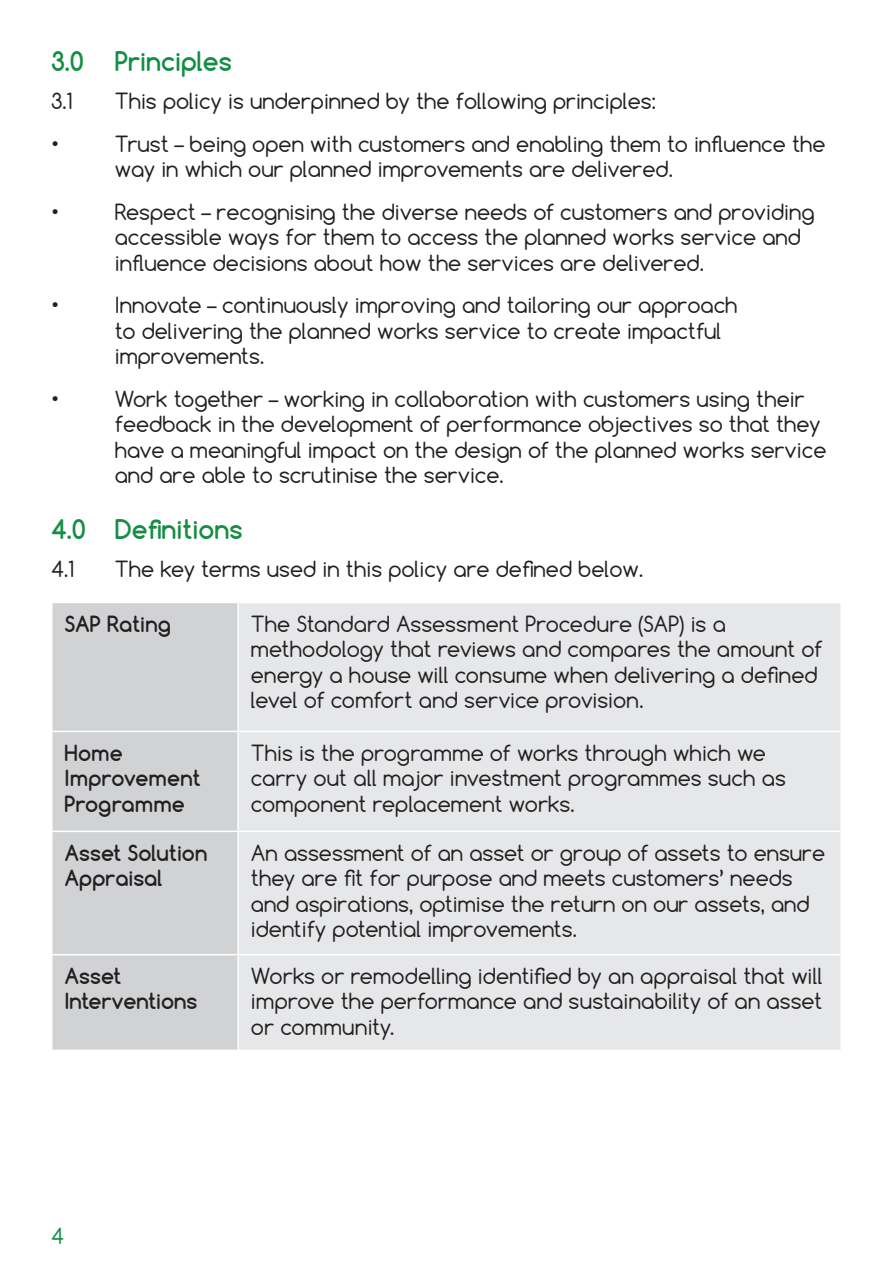
<style>
.page{position:relative;width:893px;height:1263px;background:#fff}
.page>*{position:absolute;margin:0;border:0;box-sizing:border-box;transform-origin:0 0}
.t1{font:700 25.5px "Comfortaa";color:#158e44}
.t2{font:21px/25.5px "Comfortaa";color:#231f20}
.t3{font:700 21px/25.5px "Comfortaa";color:#231f20}
.t4{font:21px "Comfortaa";color:#158e44}
</style>
<div class="page">
<div style="left:53px;top:603px;width:184px;height:446px;background:#d1d2d4"></div>
<div style="left:239px;top:603px;width:601px;height:446px;background:#e6e7e9"></div>
<hr style="left:51px;top:954px;width:187px;height:1px;background:#fff">
<hr style="left:238px;top:954px;width:604px;height:1px;background:#fff">
<hr style="left:51px;top:731px;width:187px;height:1px;background:#fff">
<hr style="left:238px;top:731px;width:604px;height:1px;background:#fff">
<hr style="left:51px;top:831px;width:187px;height:1px;background:#fff">
<hr style="left:238px;top:831px;width:604px;height:1px;background:#fff">
<p class="t1" style="left:51px;top:45px;width:183px">3.0 Principles</p>
<p class="t2" style="left:51px;top:88px;width:23px">3.1</p>
<p class="t2" style="left:115px;top:88px;width:542px">This policy is underpinned by the following principles:</p>
<p class="t2" style="left:51px;top:131px;width:10px">•</p>
<p class="t2" style="left:115px;top:131px;width:712px">Trust – being open with customers and enabling them to influence the way in which our planned improvements are delivered.</p>
<p class="t2" style="left:51px;top:199px;width:10px">•</p>
<p class="t2" style="left:115px;top:199px;width:701px">Respect – recognising the diverse needs of customers and providing accessible ways for them to access the planned works service and influence decisions about how the services are delivered.</p>
<p class="t2" style="left:51px;top:292px;width:10px">•</p>
<p class="t2" style="left:115px;top:292px;width:624px">Innovate – continuously improving and tailoring our approach to delivering the planned works service to create impactful improvements.</p>
<p class="t2" style="left:51px;top:386px;width:10px">•</p>
<p class="t2" style="left:115px;top:386px;width:713px">Work together – working in collaboration with customers using their feedback in the development of performance objectives so that they have a meaningful impact on the design of the planned works service and are able to scrutinise the service.</p>
<p class="t1" style="left:51px;top:513px;width:193px">4.0 Definitions</p>
<p class="t2" style="left:51px;top:556px;width:24px">4.1</p>
<p class="t2" style="left:115px;top:556px;width:530px">The key terms used in this policy are defined below.</p>
<p class="t3" style="left:65px;top:611px;width:108px">SAP Rating</p>
<p class="t2" style="left:251px;top:611px;width:573px">The Standard Assessment Procedure (SAP) is a methodology that reviews and compares the amount of energy a house will consume when delivering a defined level of comfort and service provision.</p>
<p class="t3" style="left:65px;top:740px;width:138px">Home<br>Improvement<br>Programme</p>
<p class="t2" style="left:251px;top:740px;width:536px">This is the programme of works through which we carry out all major investment programmes such as component replacement works.</p>
<p class="t3" style="left:65px;top:839px;width:144px">Asset Solution<br>Appraisal</p>
<p class="t2" style="left:251px;top:839px;width:576px">An assessment of an asset or group of assets to ensure they are fit for purpose and meets customers’ needs and aspirations, optimise the return on our assets, and identify potential improvements.</p>
<p class="t3" style="left:65px;top:963px;width:134px">Asset<br>Interventions</p>
<p class="t2" style="left:251px;top:963px;width:573px;text-align:justify">Works or remodelling identified by an appraisal that will improve the performance and sustainability of an asset or community.</p>
<p class="t4" style="left:51px;top:1222px;width:15px">4</p>
</div>
